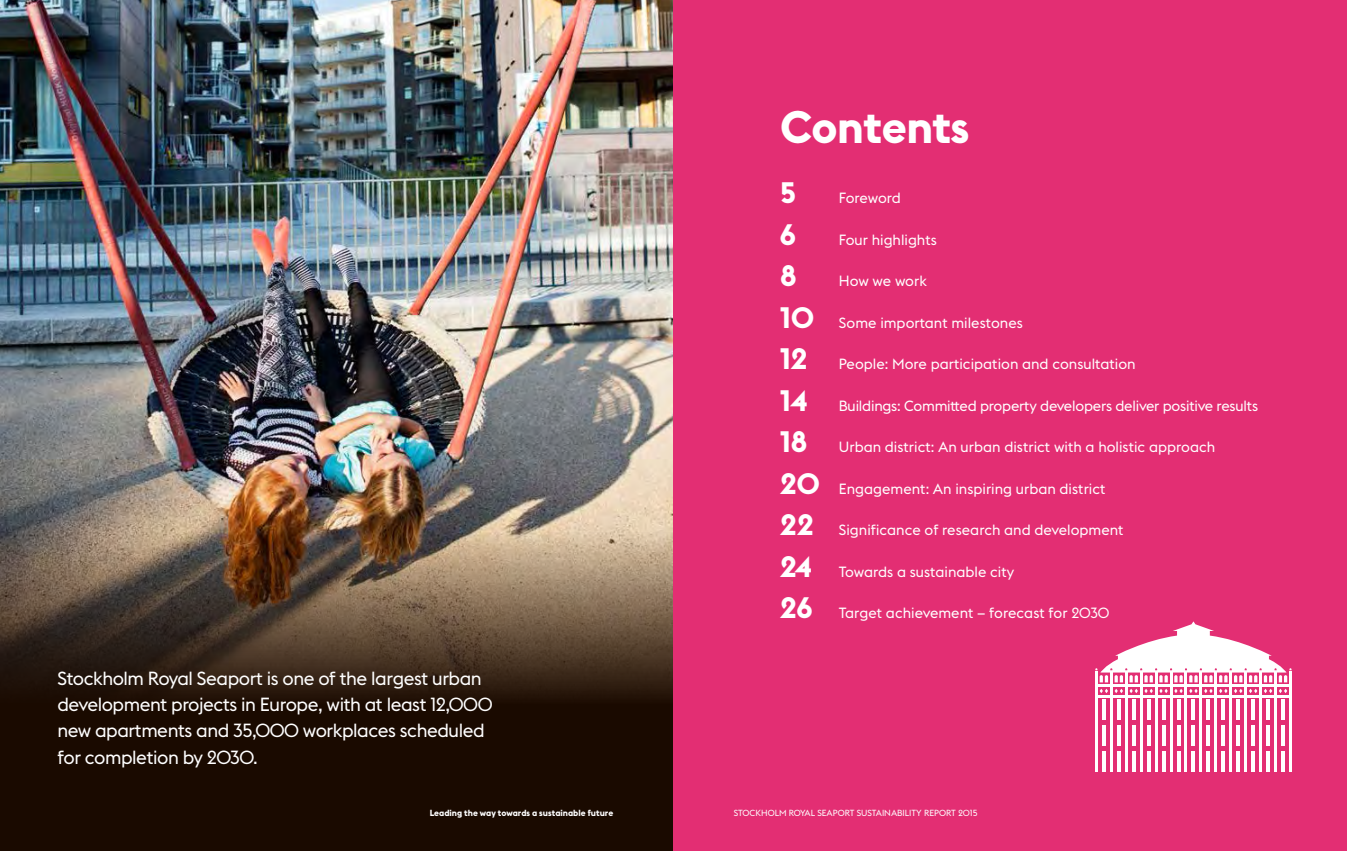
<style>
.page{position:relative;width:1347px;height:851px;background:#fff}
.page>*{position:absolute;margin:0;border:0;box-sizing:border-box;transform-origin:0 0}
.t1{font:700 45px "Stockholm Type Display";letter-spacing:-.01em;color:#fff}
.t2{font:700 29.25px "Stockholm Type";color:#fff}
.t3{font:18.75px/26.2px "Stockholm Type";letter-spacing:-.025em;color:#fff}
.t4{font:14.62px "Stockholm Type";color:#fff}
.t5{font:8.75px "Stockholm Type";color:#fff}
.t6{font:700 8.75px "Stockholm Type";color:#fff}
.s1{font-weight:700;font-size:29.25px}
</style>
<div class="page">
<img style="left:0;top:0;width:673px;height:531px">
<svg style="left:0;top:531px;width:673px;height:319px;background:#3f2d1f"></svg>
<div style="left:673px;top:0;width:673px;height:850px;background:#e32e73"></div>
<hr style="left:1110px;top:670px;width:2px;height:101px;background:#fff">
<hr style="left:1125px;top:670px;width:2px;height:101px;background:#fff">
<hr style="left:1140px;top:670px;width:2px;height:101px;background:#fff">
<hr style="left:1155px;top:670px;width:2px;height:101px;background:#fff">
<hr style="left:1170px;top:670px;width:2px;height:101px;background:#fff">
<hr style="left:1184px;top:670px;width:3px;height:101px;background:#fff">
<hr style="left:1095px;top:670px;width:2px;height:101px;background:#fff">
<hr style="left:1274px;top:670px;width:2px;height:101px;background:#fff">
<hr style="left:1259px;top:670px;width:2px;height:101px;background:#fff">
<hr style="left:1244px;top:670px;width:2px;height:101px;background:#fff">
<hr style="left:1229px;top:670px;width:2px;height:101px;background:#fff">
<hr style="left:1214px;top:670px;width:2px;height:101px;background:#fff">
<hr style="left:1199px;top:670px;width:2px;height:101px;background:#fff">
<hr style="left:1289px;top:670px;width:2px;height:101px;background:#fff">
<hr style="left:1102px;top:699px;width:3px;height:20px;background:#fff">
<hr style="left:1102px;top:724px;width:3px;height:21px;background:#fff">
<hr style="left:1102px;top:750px;width:3px;height:21px;background:#fff">
<svg style="left:1099px;top:688px;width:9px;height:5px"></svg>
<hr style="left:1117px;top:699px;width:3px;height:20px;background:#fff">
<hr style="left:1117px;top:724px;width:3px;height:21px;background:#fff">
<hr style="left:1117px;top:750px;width:3px;height:21px;background:#fff">
<svg style="left:1114px;top:688px;width:9px;height:5px"></svg>
<hr style="left:1132px;top:699px;width:3px;height:20px;background:#fff">
<hr style="left:1132px;top:724px;width:3px;height:21px;background:#fff">
<hr style="left:1132px;top:750px;width:3px;height:21px;background:#fff">
<svg style="left:1129px;top:688px;width:9px;height:5px"></svg>
<hr style="left:1147px;top:699px;width:3px;height:20px;background:#fff">
<hr style="left:1147px;top:724px;width:3px;height:21px;background:#fff">
<hr style="left:1147px;top:750px;width:3px;height:21px;background:#fff">
<svg style="left:1144px;top:688px;width:8px;height:5px"></svg>
<svg style="left:1162px;top:699px;width:3px;height:20px"></svg>
<svg style="left:1162px;top:725px;width:3px;height:20px"></svg>
<svg style="left:1162px;top:751px;width:3px;height:20px"></svg>
<svg style="left:1159px;top:688px;width:8px;height:5px"></svg>
<svg style="left:1177px;top:699px;width:3px;height:20px"></svg>
<svg style="left:1177px;top:725px;width:3px;height:20px"></svg>
<svg style="left:1177px;top:751px;width:3px;height:20px"></svg>
<svg style="left:1174px;top:688px;width:8px;height:5px"></svg>
<hr style="left:1191px;top:699px;width:4px;height:20px;background:#fff">
<hr style="left:1191px;top:724px;width:4px;height:21px;background:#fff">
<hr style="left:1191px;top:750px;width:4px;height:21px;background:#fff">
<svg style="left:1189px;top:688px;width:8px;height:5px"></svg>
<hr style="left:1206px;top:699px;width:4px;height:20px;background:#fff">
<hr style="left:1206px;top:724px;width:4px;height:21px;background:#fff">
<hr style="left:1206px;top:750px;width:4px;height:21px;background:#fff">
<svg style="left:1204px;top:688px;width:8px;height:5px"></svg>
<hr style="left:1221px;top:699px;width:3px;height:20px;background:#fff">
<hr style="left:1221px;top:724px;width:3px;height:21px;background:#fff">
<hr style="left:1221px;top:750px;width:3px;height:21px;background:#fff">
<svg style="left:1219px;top:688px;width:8px;height:5px"></svg>
<hr style="left:1236px;top:699px;width:3px;height:20px;background:#fff">
<hr style="left:1236px;top:724px;width:3px;height:21px;background:#fff">
<hr style="left:1236px;top:750px;width:3px;height:21px;background:#fff">
<svg style="left:1234px;top:688px;width:8px;height:5px"></svg>
<hr style="left:1251px;top:699px;width:3px;height:20px;background:#fff">
<hr style="left:1251px;top:724px;width:3px;height:21px;background:#fff">
<hr style="left:1251px;top:750px;width:3px;height:21px;background:#fff">
<svg style="left:1249px;top:688px;width:8px;height:5px"></svg>
<hr style="left:1266px;top:699px;width:3px;height:20px;background:#fff">
<hr style="left:1266px;top:724px;width:3px;height:21px;background:#fff">
<hr style="left:1266px;top:750px;width:3px;height:21px;background:#fff">
<svg style="left:1264px;top:688px;width:8px;height:5px"></svg>
<hr style="left:1281px;top:699px;width:3px;height:20px;background:#fff">
<hr style="left:1281px;top:724px;width:3px;height:21px;background:#fff">
<hr style="left:1281px;top:750px;width:3px;height:21px;background:#fff">
<svg style="left:1279px;top:688px;width:8px;height:5px"></svg>
<svg style="left:1095px;top:621px;width:196px;height:61px"></svg>
<hr style="left:1096px;top:684px;width:194px;height:2px;background:#fff">
<hr style="left:1096px;top:695px;width:194px;height:2px;background:#fff">
<p class="t3" style="left:57px;top:664px;width:437px">Stockholm Royal Seaport is one of the largest urban development projects in Europe, with at least 12,000 new apartments and 35,000 workplaces scheduled for completion by 2030.</p>
<h1 class="t1" style="left:780px;top:95px;width:191px">Contents</h1>
<h2 class="t2" style="left:780px;top:172px;width:17px">5</h2>
<p class="t4" style="left:839px;top:188px;width:63px">Foreword</p>
<h2 class="t2" style="left:780px;top:213px;width:17px">6</h2>
<p class="t4" style="left:839px;top:229px;width:100px">Four highlights</p>
<h2 class="t2" style="left:780px;top:255px;width:18px">8</h2>
<p class="t4" style="left:839px;top:271px;width:89px">How we work</p>
<p class="t4" style="left:780px;top:312px;width:244px"><span class="s1">10</span> Some important milestones</p>
<p class="t4" style="left:780px;top:354px;width:357px"><span class="s1">12</span> People: More participation and consultation</p>
<p class="t4" style="left:780px;top:395px;width:479px"><span class="s1">14</span> Buildings: Committed property developers deliver positive results</p>
<p class="t4" style="left:780px;top:437px;width:436px"><span class="s1">18</span> Urban district: An urban district with a holistic approach</p>
<p class="t4" style="left:780px;top:478px;width:327px"><span class="s1">20</span> Engagement: An inspiring urban district</p>
<p class="t4" style="left:780px;top:520px;width:345px"><span class="s1">22</span> Significance of research and development</p>
<p class="t4" style="left:780px;top:561px;width:236px"><span class="s1">24</span> Towards a sustainable city</p>
<p class="t4" style="left:780px;top:603px;width:331px"><span class="s1">26</span> Target achievement – forecast for 2030</p>
<p class="t6" style="left:430px;top:806px;width:185px">Leading the way towards a sustainable future</p>
<p class="t5" style="left:733px;top:806px;width:245px">STOCKHOLM ROYAL SEAPORT SUSTAINABILITY REPORT 2015</p>
</div>
